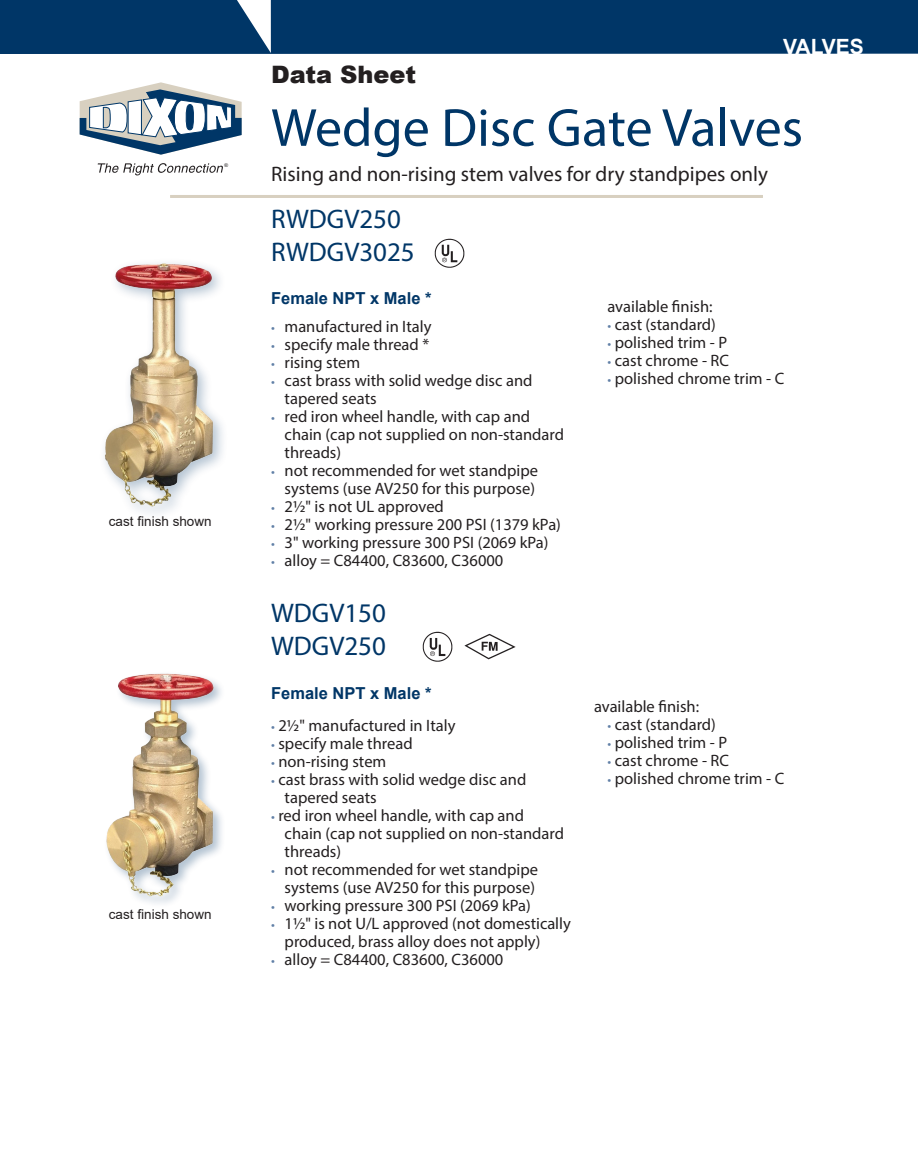
<style>
.page{position:relative;width:918px;height:1175px;background:#fff}
.page>*{position:absolute;margin:0;border:0;box-sizing:border-box;transform-origin:0 0}
.heading_2{font:54px "Myriad Pro";color:#003667}
.sub-heading{font:27px/32.4px "Myriad Pro";color:#003667}
.heading_1{font:900 24px "Arial";color:#231f20}
.lead-in_text{font:21px "Myriad Pro";color:#231f20}
.industry{font:700 21px "Arial";color:#fff}
.body_text_-_left{font:16.5px/18px "Myriad Pro";color:#231f20}
.sub-heading-2{font:700 16.5px "Arial";color:#003667}
.body_text_-_left-2{font:13.5px "Arial";color:#231f20}
.t1{font:italic 5.1px "Arial";color:#231f20}
.s1{font-size:13.5px;color:#6180a7}
</style>
<div class="page">
<div style="left:0;top:0;width:918px;height:54px;background:#003667"></div>
<svg style="left:80px;top:82px;width:162px;height:73px"></svg>
<svg style="left:98px;top:163px;width:125px;height:12px"></svg>
<hr style="left:170px;top:195px;width:593px;height:3px;background:#d8d0c0">
<img style="left:434px;top:238px;width:30px;height:30px">
<img style="left:422px;top:631px;width:30px;height:31px">
<img style="left:464px;top:633px;width:51px;height:27px">
<img style="left:104px;top:262px;width:118px;height:250px">
<img style="left:106px;top:673px;width:116px;height:230px">
<p class="t1" style="left:224px;top:162px;width:5px">®</p>
<p class="body_text_-_left-2" style="left:109px;top:512px;width:104px">cast finish shown</p>
<p class="body_text_-_left-2" style="left:109px;top:905px;width:104px">cast finish shown</p>
<p class="heading_1" style="left:271px;top:57px;width:146px">Data Sheet</p>
<p class="industry" style="left:783px;top:32px;width:82px">VALVES</p>
<p class="heading_2" style="left:271px;top:94px;width:533px">Wedge Disc Gate Valves</p>
<p class="lead-in_text" style="left:271px;top:161px;width:499px">Rising and non-rising stem valves for dry standpipes only</p>
<p class="sub-heading" style="left:271px;top:202px;width:131px">RWDGV250</p>
<p class="sub-heading" style="left:271px;top:235px;width:145px">RWDGV3025</p>
<p class="sub-heading-2" style="left:271px;top:286px;width:162px">Female NPT x Male *</p>
<p class="body_text_-_left" style="left:271px;top:317px;width:162px"><span class="s1">•</span> manufactured in Italy</p>
<p class="body_text_-_left" style="left:271px;top:335px;width:160px"><span class="s1">•</span> specify male thread *</p>
<p class="body_text_-_left" style="left:271px;top:353px;width:91px"><span class="s1">•</span> rising stem</p>
<p class="body_text_-_left" style="left:285px;top:371px;width:249px;text-indent:-13px"><span class="s1">•</span> cast brass with solid wedge disc and tapered seats</p>
<p class="body_text_-_left" style="left:285px;top:407px;width:281px;text-indent:-13px"><span class="s1">•</span> red iron wheel handle, with cap and chain (cap not supplied on non-standard threads)</p>
<p class="body_text_-_left" style="left:271px;top:461px;width:268px;text-align:right"><span class="s1">•</span> not recommended for wet standpipe systems (use AV250 for this purpose)</p>
<p class="body_text_-_left" style="left:271px;top:497px;width:174px"><span class="s1">•</span> 2½" is not UL approved</p>
<p class="body_text_-_left" style="left:271px;top:515px;width:291px"><span class="s1">•</span> 2½" working pressure 200 PSI (1379 kPa)</p>
<p class="body_text_-_left" style="left:271px;top:533px;width:279px"><span class="s1">•</span> 3" working pressure 300 PSI (2069 kPa)</p>
<p class="body_text_-_left" style="left:271px;top:551px;width:234px"><span class="s1">•</span> alloy = C84400, C83600, C36000</p>
<p class="sub-heading" style="left:271px;top:597px;width:116px">WDGV150<br>WDGV250</p>
<p class="sub-heading-2" style="left:271px;top:681px;width:162px">Female NPT x Male *</p>
<p class="body_text_-_left" style="left:271px;top:716px;width:186px"><span class="s1">•</span> 2½" manufactured in Italy</p>
<p class="body_text_-_left" style="left:271px;top:734px;width:143px"><span class="s1">•</span> specify male thread</p>
<p class="body_text_-_left" style="left:271px;top:752px;width:117px"><span class="s1">•</span> non-rising stem</p>
<p class="body_text_-_left" style="left:285px;top:770px;width:243px;text-indent:-13px"><span class="s1">•</span> cast brass with solid wedge disc and tapered seats</p>
<p class="body_text_-_left" style="left:285px;top:806px;width:281px;text-indent:-13px"><span class="s1">•</span> red iron wheel handle, with cap and chain (cap not supplied on non-standard threads)</p>
<p class="body_text_-_left" style="left:271px;top:860px;width:268px;text-align:right"><span class="s1">•</span> not recommended for wet standpipe systems (use AV250 for this purpose)</p>
<p class="body_text_-_left" style="left:271px;top:896px;width:261px"><span class="s1">•</span> working pressure 300 PSI (2069 kPa)</p>
<p class="body_text_-_left" style="left:285px;top:914px;width:288px;text-indent:-13px"><span class="s1">•</span> 1½" is not U/L approved (not domestically produced, brass alloy does not apply)</p>
<p class="body_text_-_left" style="left:271px;top:950px;width:234px"><span class="s1">•</span> alloy = C84400, C83600, C36000</p>
<p class="body_text_-_left" style="left:607px;top:297px;width:107px">available finish:</p>
<p class="body_text_-_left" style="left:608px;top:315px;width:110px"><span class="s1">•</span> cast (standard)</p>
<p class="body_text_-_left" style="left:608px;top:333px;width:121px"><span class="s1">•</span> polished trim - P</p>
<p class="body_text_-_left" style="left:608px;top:351px;width:123px"><span class="s1">•</span> cast chrome - RC</p>
<p class="body_text_-_left" style="left:608px;top:369px;width:178px"><span class="s1">•</span> polished chrome trim - C</p>
<p class="body_text_-_left" style="left:594px;top:697px;width:107px">available finish:</p>
<p class="body_text_-_left" style="left:608px;top:715px;width:110px"><span class="s1">•</span> cast (standard)</p>
<p class="body_text_-_left" style="left:608px;top:733px;width:121px"><span class="s1">•</span> polished trim - P</p>
<p class="body_text_-_left" style="left:608px;top:751px;width:123px"><span class="s1">•</span> cast chrome - RC</p>
<p class="body_text_-_left" style="left:608px;top:769px;width:178px"><span class="s1">•</span> polished chrome trim - C</p>
</div>
